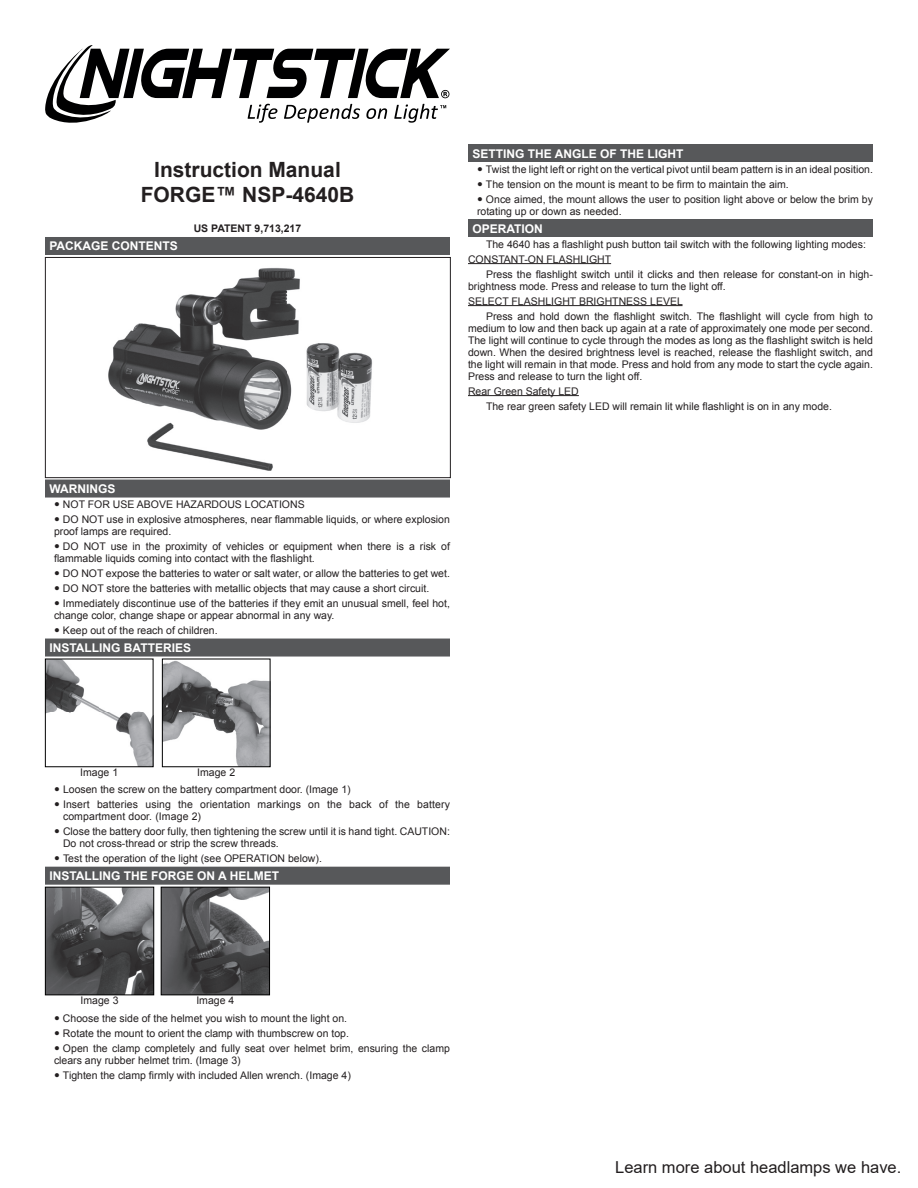
<style>
.page{position:relative;width:918px;height:1188px;background:#fff}
.page>*{position:absolute;margin:0;border:0;box-sizing:border-box;transform-origin:0 0}
.t1{font:700 21px/25.2px "Arial";color:#231f20;text-align:center}
.t2{font:16.5px "Arial";color:#221e1f}
.t3{font:700 12px "Arial";color:#fff}
.t4{font:10.5px/15px "Arial";color:#231f20}
.t5{font:700 10.5px "Arial";color:#231f20}
</style>
<div class="page">
<div style="left:468px;top:144px;width:405px;height:14px;background:#57585a"></div>
<div style="left:468px;top:156px;width:405px;height:6px;background:#57585a"></div>
<div style="left:468px;top:219px;width:405px;height:13px;background:#57585a"></div>
<div style="left:468px;top:231px;width:405px;height:6px;background:#57585a"></div>
<hr style="left:468px;top:263px;width:143px;height:1px;background:#231f20">
<hr style="left:468px;top:305px;width:215px;height:1px;background:#231f20">
<hr style="left:468px;top:395px;width:111px;height:1px;background:#231f20">
<div style="left:45px;top:237px;width:405px;height:13px;background:#57585a"></div>
<div style="left:45px;top:249px;width:405px;height:6px;background:#57585a"></div>
<div style="left:45px;top:480px;width:405px;height:13px;background:#57585a"></div>
<div style="left:45px;top:492px;width:405px;height:6px;background:#57585a"></div>
<div style="left:45px;top:639px;width:405px;height:13px;background:#57585a"></div>
<div style="left:45px;top:651px;width:405px;height:6px;background:#57585a"></div>
<div style="left:45px;top:867px;width:405px;height:13px;background:#57585a"></div>
<div style="left:45px;top:879px;width:405px;height:6px;background:#57585a"></div>
<img style="left:108px;top:267px;width:264px;height:204px">
<div style="left:45px;top:257px;width:406px;height:221px;border:1px solid #231f20"></div>
<img style="left:47px;top:661px;width:104px;height:104px">
<div style="left:45px;top:659px;width:108px;height:108px;border:1px solid #000"></div>
<img style="left:164px;top:661px;width:104px;height:104px">
<div style="left:162px;top:659px;width:108px;height:108px;border:1px solid #000"></div>
<img style="left:47px;top:889px;width:105px;height:104px">
<div style="left:45px;top:887px;width:109px;height:108px;border:1px solid #000"></div>
<img style="left:163px;top:889px;width:105px;height:104px">
<div style="left:161px;top:887px;width:109px;height:108px;border:1px solid #000"></div>
<svg style="left:45px;top:45px;width:405px;height:78px"></svg>
<h1 class="t1" style="left:141px;top:158px;width:215px">Instruction Manual<br>FORGE™ NSP-4640B</h1>
<p class="t5" style="left:194px;top:222px;width:109px">US PATENT 9,713,217</p>
<p class="t3" style="left:50px;top:238px;width:130px">PACKAGE CONTENTS</p>
<p class="t3" style="left:472px;top:145px;width:212px">SETTING THE ANGLE OF THE LIGHT</p>
<p class="t4" style="left:486px;top:161px;width:388px">Twist the light left or right on the vertical pivot until beam pattern is in an ideal position.<br>The tension on the mount is meant to be firm to maintain the aim.<br>Once aimed, the mount allows the user to position light above or below the brim by</p>
<p class="t4" style="left:477px;top:203px;width:146px">rotating up or down as needed.</p>
<p class="t3" style="left:472px;top:220px;width:72px">OPERATION</p>
<p class="t4" style="left:468px;top:236px;width:399px;text-indent:18px">The 4640 has a flashlight push button tail switch with the following lighting modes:<br>CONSTANT-ON FLASHLIGHT</p>
<p class="t4" style="left:468px;top:268px;width:406px;line-height:12px;text-indent:18px">Press the flashlight switch until it clicks and then release for constant-on in high&shy;brightness mode. Press and release to turn the light off.</p>
<p class="t4" style="left:486px;top:293px;width:389px;text-indent:-18px">SELECT FLASHLIGHT BRIGHTNESS LEVEL<br>Press and hold down the flashlight switch. The flashlight will cycle from high to</p>
<p class="t4" style="left:468px;top:322px;width:407px;line-height:12px;text-align:justify">medium to low and then back up again at a rate of approximately one mode per second.<br>The light will continue to cycle through the modes as long as the flashlight switch is held down. When the desired brightness level is reached, release the flashlight switch, and the light will remain in that mode. Press and hold from any mode to start the cycle again.<br>Press and release to turn the light off.</p>
<p class="t4" style="left:486px;top:383px;width:348px;text-indent:-18px">Rear Green Safety LED<br>The rear green safety LED will remain lit while flashlight is on in any mode.</p>
<p class="t3" style="left:50px;top:481px;width:67px">WARNINGS</p>
<p class="t4" style="left:63px;top:497px;width:388px">NOT FOR USE ABOVE HAZARDOUS LOCATIONS<br>DO NOT use in explosive atmospheres, near flammable liquids, or where explosion</p>
<p class="t4" style="left:63px;top:524px;width:388px;text-indent:-9px">proof lamps are required.<br>DO NOT use in the proximity of vehicles or equipment when there is a risk of</p>
<p class="t4" style="left:63px;top:551px;width:388px;text-indent:-9px">flammable liquids coming into contact with the flashlight.<br>DO NOT expose the batteries to water or salt water, or allow the batteries to get wet.<br>DO NOT store the batteries with metallic objects that may cause a short circuit.<br>Immediately discontinue use of the batteries if they emit an unusual smell, feel hot,</p>
<p class="t4" style="left:63px;top:608px;width:273px;text-indent:-9px">change color, change shape or appear abnormal in any way.<br>Keep out of the reach of children.</p>
<p class="t3" style="left:50px;top:640px;width:143px">INSTALLING BATTERIES</p>
<p class="t4" style="left:63px;top:764px;width:289px;line-height:17.4px;text-indent:134px">Image 2<br>Loosen the screw on the battery compartment door. (Image 1)</p>
<p class="t4" style="left:63px;top:799px;width:389px;line-height:12px">Insert batteries using the orientation markings on the back of the battery compartment door. (Image 2)</p>
<p class="t4" style="left:63px;top:826px;width:388px;line-height:12px">Close the battery door fully, then tightening the screw until it is hand tight. CAUTION:<br>Do not cross-thread or strip the screw threads.</p>
<p class="t4" style="left:63px;top:851px;width:260px">Test the operation of the light (see OPERATION below).</p>
<p class="t3" style="left:50px;top:868px;width:231px">INSTALLING THE FORGE ON A HELMET</p>
<p class="t4" style="left:80px;top:765px;width:39px">Image 1</p>
<p class="t4" style="left:81px;top:993px;width:39px">Image 3</p>
<p class="t4" style="left:63px;top:992px;width:286px;line-height:17.4px;text-indent:133px">Image 4<br>Choose the side of the helmet you wish to mount the light on.</p>
<p class="t4" style="left:63px;top:1026px;width:388px">Rotate the mount to orient the clamp with thumbscrew on top.<br>Open the clamp completely and fully seat over helmet brim, ensuring the clamp</p>
<p class="t4" style="left:63px;top:1053px;width:289px;text-indent:-9px">clears any rubber helmet trim. (Image 3)<br>Tighten the clamp firmly with included Allen wrench. (Image 4)</p>
<h2 class="t2" style="left:615px;top:1156px;width:288px">Learn more about headlamps we have.</h2>
</div>
